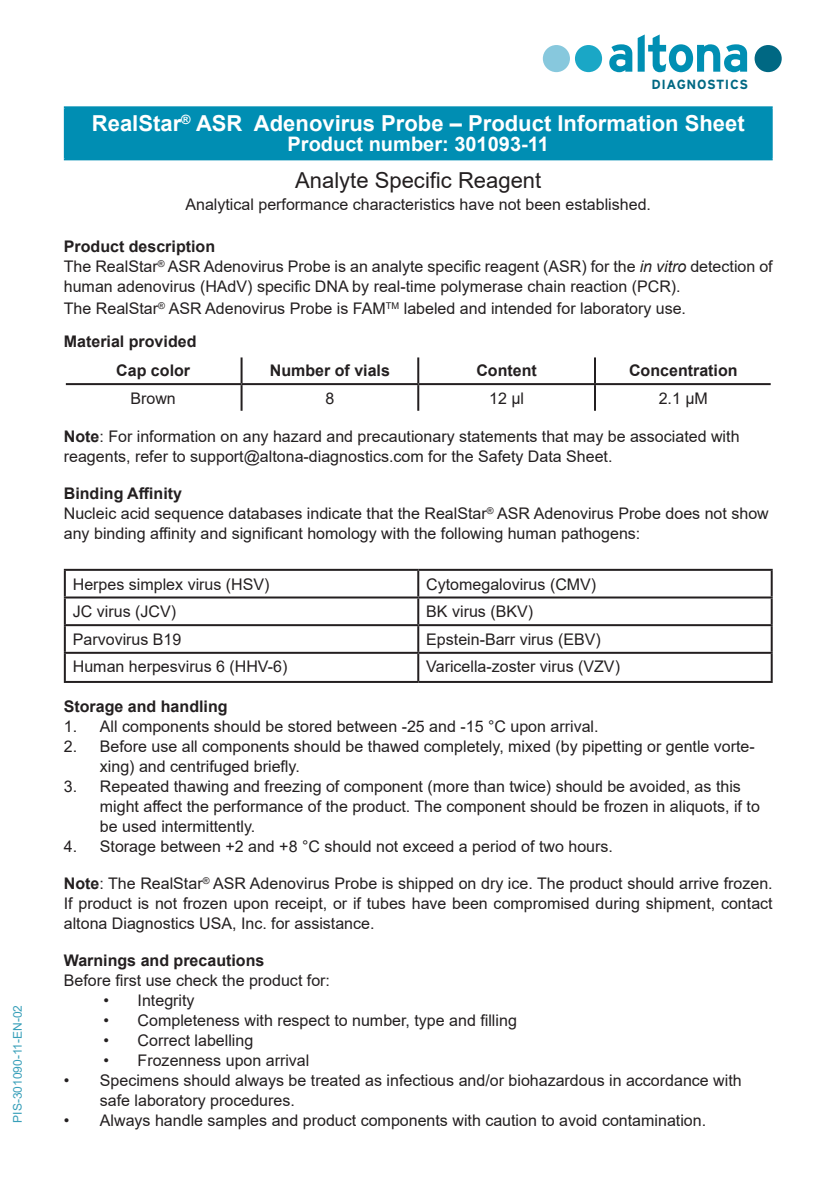
<style>
.page{position:relative;width:840px;height:1191px;background:#fff}
.page>*{position:absolute;margin:0;border:0;box-sizing:border-box;transform-origin:0 0}
.t1{font:700 51px "Interstate";letter-spacing:-.03em;color:#008fb3}
.t2{font:700 22px "Arial";color:#fff}
.t3{font:22px "Arial";color:#231f20}
.t4{font:700 20px "Arial";color:#fff}
.Mengentext{font:16px/20px "Arial";color:#231f20}
.t5{font:700 16px "Arial";color:#231f20}
.t6{font:700 13.2px "Interstate";letter-spacing:.04em;color:#006883}
.Manual_number{font:12px "Arial";color:#389fb9}
.s1{font-style:italic}
.s2{font-weight:700}
</style>
<div class="page">
<div style="left:65px;top:107px;width:706px;height:52px;background:#008eb3"></div>
<hr style="left:64px;top:106px;width:708px;height:2px;background:#008eb3">
<hr style="left:64px;top:108px;width:2px;height:50px;background:#008eb3">
<hr style="left:770px;top:108px;width:2px;height:50px;background:#008eb3">
<hr style="left:64px;top:158px;width:708px;height:2px;background:#008eb3">
<svg style="left:66px;top:357px;width:704px;height:54px"></svg>
<hr style="left:240px;top:357px;width:2px;height:26px;background:#231f20">
<hr style="left:417px;top:357px;width:2px;height:26px;background:#231f20">
<hr style="left:593px;top:357px;width:2px;height:26px;background:#231f20">
<hr style="left:66px;top:383px;width:175px;height:2px;background:#231f20">
<hr style="left:241px;top:383px;width:177px;height:2px;background:#231f20">
<hr style="left:240px;top:385px;width:2px;height:26px;background:#231f20">
<hr style="left:418px;top:383px;width:176px;height:2px;background:#231f20">
<hr style="left:417px;top:385px;width:2px;height:26px;background:#231f20">
<hr style="left:594px;top:383px;width:176px;height:2px;background:#231f20">
<hr style="left:593px;top:385px;width:2px;height:26px;background:#231f20">
<hr style="left:64px;top:569px;width:354px;height:2px;background:#231f20">
<hr style="left:64px;top:571px;width:2px;height:25px;background:#231f20">
<hr style="left:418px;top:569px;width:354px;height:2px;background:#231f20">
<hr style="left:417px;top:571px;width:2px;height:25px;background:#231f20">
<hr style="left:770px;top:571px;width:2px;height:25px;background:#231f20">
<hr style="left:64px;top:596px;width:354px;height:2px;background:#231f20">
<hr style="left:64px;top:598px;width:2px;height:26px;background:#231f20">
<hr style="left:418px;top:596px;width:354px;height:2px;background:#231f20">
<hr style="left:417px;top:598px;width:2px;height:26px;background:#231f20">
<hr style="left:770px;top:598px;width:2px;height:26px;background:#231f20">
<hr style="left:64px;top:624px;width:354px;height:2px;background:#231f20">
<hr style="left:64px;top:626px;width:2px;height:26px;background:#231f20">
<hr style="left:418px;top:624px;width:354px;height:2px;background:#231f20">
<hr style="left:417px;top:626px;width:2px;height:26px;background:#231f20">
<hr style="left:770px;top:626px;width:2px;height:26px;background:#231f20">
<hr style="left:64px;top:652px;width:354px;height:2px;background:#231f20">
<hr style="left:64px;top:654px;width:2px;height:27px;background:#231f20">
<hr style="left:418px;top:652px;width:354px;height:2px;background:#231f20">
<hr style="left:417px;top:654px;width:2px;height:27px;background:#231f20">
<hr style="left:770px;top:654px;width:2px;height:27px;background:#231f20">
<hr style="left:64px;top:681px;width:354px;height:2px;background:#231f20">
<hr style="left:418px;top:681px;width:354px;height:2px;background:#231f20">
<div style="left:542px;top:45px;width:27px;height:27px;background:#87c8dd;border-radius:50%"></div>
<div style="left:574px;top:45px;width:27px;height:27px;background:#1aa7c6;border-radius:50%"></div>
<div style="left:754px;top:45px;width:27px;height:27px;background:#006883;border-radius:50%"></div>
<p class="Manual_number" style="left:9px;top:1122px;width:119px;rotate:-90deg">PIS-301090-11-EN-02</p>
<p class="t1" style="left:606px;top:23px;width:144px">altona</p>
<p class="t6" style="left:651px;top:76px;width:98px">DIAGNOSTICS</p>
<p class="t2" style="left:92px;top:108px;width:654px">RealStar<sup>®</sup> ASR Adenovirus Probe – Product Information Sheet</p>
<p class="t4" style="left:287px;top:130px;width:263px">Product number: 301093-11</p>
<p class="t3" style="left:295px;top:165px;width:247px">Analyte Specific Reagent</p>
<p class="Mengentext" style="left:185px;top:194px;width:467px">Analytical performance characteristics have not been established.</p>
<p class="t5" style="left:64px;top:235px;width:153px">Product description</p>
<p class="Mengentext" style="left:64px;top:256px;width:710px">The RealStar<sup>®</sup> ASR Adenovirus Probe is an analyte specific reagent (ASR) for the <span class="s1">in vitro</span> detection of human adenovirus (HAdV) specific DNA by real-time polymerase chain reaction (PCR).</p>
<p class="Mengentext" style="left:64px;top:298px;width:623px">The RealStar<sup>®</sup> ASR Adenovirus Probe is FAM<sup>TM</sup> labeled and intended for laboratory use.</p>
<p class="t5" style="left:64px;top:330px;width:134px">Material provided</p>
<p class="t5" style="left:116px;top:359px;width:75px">Cap color</p>
<p class="t5" style="left:270px;top:359px;width:122px">Number of vials</p>
<p class="t5" style="left:476px;top:359px;width:62px">Content</p>
<p class="t5" style="left:628px;top:359px;width:110px">Concentration</p>
<p class="Mengentext" style="left:130px;top:388px;width:47px">Brown</p>
<p class="Mengentext" style="left:325px;top:388px;width:10px">8</p>
<p class="Mengentext" style="left:489px;top:388px;width:37px">12 µl</p>
<p class="Mengentext" style="left:658px;top:388px;width:51px">2.1 µM</p>
<p class="Mengentext" style="left:64px;top:426px;width:676px"><span class="s2">Note</span>: For information on any hazard and precautionary statements that may be associated with reagents, refer to support@altona-diagnostics.com for the Safety Data Sheet.</p>
<p class="t5" style="left:64px;top:482px;width:120px">Binding Affinity</p>
<p class="Mengentext" style="left:64px;top:503px;width:706px">Nucleic acid sequence databases indicate that the RealStar<sup>®</sup> ASR Adenovirus Probe does not show any binding affinity and significant homology with the following human pathogens:</p>
<p class="Mengentext" style="left:73px;top:574px;width:198px">Herpes simplex virus (HSV)</p>
<p class="Mengentext" style="left:426px;top:574px;width:171px">Cytomegalovirus (CMV)</p>
<p class="Mengentext" style="left:73px;top:601px;width:105px">JC virus (JCV)</p>
<p class="Mengentext" style="left:426px;top:601px;width:108px">BK virus (BKV)</p>
<p class="Mengentext" style="left:73px;top:629px;width:110px">Parvovirus B19</p>
<p class="Mengentext" style="left:426px;top:629px;width:176px">Epstein-Barr virus (EBV)</p>
<p class="Mengentext" style="left:73px;top:657px;width:216px">Human herpesvirus 6 (HHV-6)</p>
<p class="Mengentext" style="left:426px;top:657px;width:195px">Varicella-zoster virus (VZV)</p>
<p class="t5" style="left:64px;top:695px;width:165px">Storage and handling</p>
<p class="Mengentext" style="left:64px;top:716px;width:536px">1. All components should be stored between -25 and -15 °C upon arrival.</p>
<p class="Mengentext" style="left:100px;top:736px;width:656px;text-indent:-36px">2. Before use all components should be thawed completely, mixed (by pipetting or gentle vorte&shy;xing) and centrifuged briefly.</p>
<p class="Mengentext" style="left:100px;top:776px;width:661px;text-indent:-36px">3. Repeated thawing and freezing of component (more than twice) should be avoided, as this might affect the performance of the product. The component should be frozen in aliquots, if to be used intermittently.</p>
<p class="Mengentext" style="left:64px;top:836px;width:550px">4. Storage between +2 and +8 °C should not exceed a period of two hours.</p>
<p class="Mengentext" style="left:64px;top:873px;width:710px;text-align:justify"><span class="s2">Note</span>: The RealStar<sup>®</sup> ASR Adenovirus Probe is shipped on dry ice. The product should arrive frozen.<br>If product is not frozen upon receipt, or if tubes have been compromised during shipment, contact altona Diagnostics USA, Inc. for assistance.</p>
<p class="t5" style="left:64px;top:949px;width:202px">Warnings and precautions</p>
<p class="Mengentext" style="left:64px;top:970px;width:267px">Before first use check the product for:</p>
<p class="Mengentext" style="left:103px;top:990px;width:92px">• Integrity</p>
<p class="Mengentext" style="left:103px;top:1010px;width:414px">• Completeness with respect to number, type and filling</p>
<p class="Mengentext" style="left:103px;top:1030px;width:151px">• Correct labelling</p>
<p class="Mengentext" style="left:103px;top:1050px;width:207px">• Frozenness upon arrival</p>
<p class="Mengentext" style="left:100px;top:1070px;width:643px;text-indent:-36px">• Specimens should always be treated as infectious and/or biohazardous in accordance with safe laboratory procedures.</p>
<p class="Mengentext" style="left:64px;top:1110px;width:643px">• Always handle samples and product components with caution to avoid contamination.</p>
</div>
